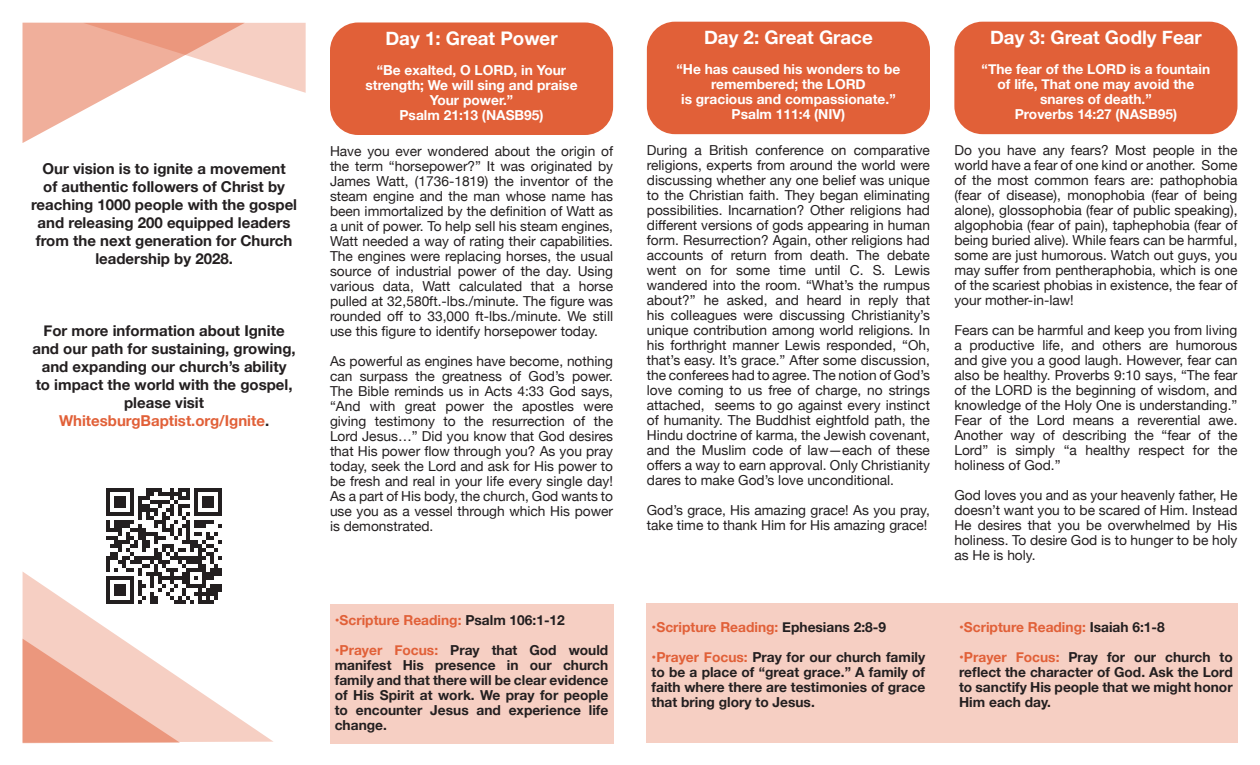
<style>
.page{position:relative;width:1260px;height:765px;background:#fff}
.page>*{position:absolute;margin:0;border:0;box-sizing:border-box;transform-origin:0 0}
.t1{font:700 18.75px "Helvetica Neue";color:#fff}
.t2{font:700 15px/18px "Helvetica Neue";color:#231f20;text-align:center}
.t3{font:700 15px "Helvetica Neue";color:#e16038}
.t4{font:13.75px/15px "Helvetica Neue";color:#231f20;text-align:justify}
.t5{font:700 13.75px/15px "Helvetica Neue";color:#231f20;text-align:justify}
.t6{font:700 13.75px/15px "Helvetica Neue";color:#fff;text-align:center}
.t7{font:700 13.75px "Helvetica Neue";color:#e16038}
.s1{color:#231f20}
.s2{color:#e16038}
</style>
<div class="page">
<svg style="left:23px;top:572px;width:250px;height:170px"></svg>
<svg style="left:23px;top:639px;width:157px;height:104px;background:#f1b6a4"></svg>
<svg style="left:22px;top:23px;width:284px;height:120px"></svg>
<div style="left:330px;top:22px;width:283px;height:113px;background:#e16038;border-radius:28px"></div>
<div style="left:330px;top:604px;width:283px;height:139px;background:#f6cfc3"></div>
<div style="left:647px;top:22px;width:283px;height:112px;background:#e16038;border-radius:28px"></div>
<div style="left:954px;top:22px;width:284px;height:112px;background:#e16038;border-radius:28px"></div>
<div style="left:646px;top:603px;width:592px;height:139px;background:#f6cfc3"></div>
<svg style="left:106px;top:488px;width:116px;height:116px"></svg>
<p class="t2" style="left:31px;top:160px;width:268px">Our vision is to ignite a movement<br>of authentic followers of Christ by reaching 1000 people with the gospel and releasing 200 equipped leaders from the next generation for Church leadership by 2028.</p>
<p class="t2" style="left:32px;top:322px;width:265px">For more information about Ignite and our path for sustaining, growing, and expanding our church’s ability<br>to impact the world with the gospel, please visit</p>
<p class="t3" style="left:59px;top:409px;width:212px">WhitesburgBaptist.org/Ignite<span class="s1">.</span></p>
<p class="t1" style="left:385px;top:23px;width:174px">Day 1: Great Power</p>
<p class="t6" style="left:366px;top:63px;width:214px">“Be exalted, O LORD, in Your strength; We will sing and praise<br>Your power.”</p>
<p class="t6" style="left:399px;top:108px;width:146px">Psalm 21:13 (NASB95)</p>
<p class="t4" style="left:330px;top:145px;width:285px">Have you ever wondered about the origin of the term “horsepower?” It was originated by James Watt, (1736-1819) the inventor of the steam engine and the man whose name has been immortalized by the definition of Watt as a unit of power. To help sell his steam engines, Watt needed a way of rating their capabilities.<br>The engines were replacing horses, the usual source of industrial power of the day. Using various data, Watt calculated that a horse pulled at 32,580ft.-lbs./minute. The figure was rounded off to 33,000 ft-lbs./minute. We still use this figure to identify horsepower today.</p>
<p class="t4" style="left:330px;top:355px;width:285px">As powerful as engines have become, nothing can surpass the greatness of God’s power.<br>The Bible reminds us in Acts 4:33 God says, “And with great power the apostles were giving testimony to the resurrection of the Lord Jesus…” Did you know that God desires that His power flow through you? As you pray today, seek the Lord and ask for His power to be fresh and real in your life every single day!<br>As a part of His body, the church, God wants to use you as a vessel through which His power is demonstrated.</p>
<p class="t7" style="left:335px;top:609px;width:232px">•Scripture Reading: <span class="s1">Psalm 106:1-12</span></p>
<p class="t5" style="left:335px;top:643px;width:275px"><span class="s2">•Prayer Focus:</span> Pray that God would manifest His presence in our church family and that there will be clear evidence of His Spirit at work. We pray for people to encounter Jesus and experience life change.</p>
<p class="t1" style="left:704px;top:23px;width:170px">Day 2: Great Grace</p>
<p class="t6" style="left:677px;top:62px;width:225px">“He has caused his wonders to be</p>
<p class="t6" style="left:711px;top:77px;width:156px">remembered; the LORD</p>
<p class="t6" style="left:681px;top:92px;width:216px">is gracious and compassionate.”</p>
<p class="t6" style="left:732px;top:107px;width:115px">Psalm 111:4 (NIV)</p>
<p class="t4" style="left:647px;top:144px;width:285px">During a British conference on comparative religions, experts from around the world were discussing whether any one belief was unique to the Christian faith. They began eliminating possibilities. Incarnation? Other religions had different versions of gods appearing in human form. Resurrection? Again, other religions had accounts of return from death. The debate went on for some time until C. S. Lewis wandered into the room. “What’s the rumpus about?” he asked, and heard in reply that his colleagues were discussing Christianity’s unique contribution among world religions. In his forthright manner Lewis responded, “Oh, that’s easy. It’s grace.” After some discussion, the conferees had to agree. The notion of God’s love coming to us free of charge, no strings attached, seems to go against every instinct of humanity. The Buddhist eightfold path, the Hindu doctrine of karma, the Jewish covenant, and the Muslim code of law—each of these offers a way to earn approval. Only Christianity dares to make God’s love unconditional.</p>
<p class="t4" style="left:647px;top:504px;width:285px">God’s grace, His amazing grace! As you pray, take time to thank Him for His amazing grace!</p>
<p class="t7" style="left:652px;top:616px;width:236px">•Scripture Reading: <span class="s1">Ephesians 2:8-9</span></p>
<p class="t5" style="left:652px;top:650px;width:275px"><span class="s2">•Prayer Focus:</span> Pray for our church family to be a place of “great grace.” A family of faith where there are testimonies of grace that bring glory to Jesus.</p>
<p class="t1" style="left:990px;top:23px;width:213px">Day 3: Great Godly Fear</p>
<p class="t6" style="left:982px;top:62px;width:230px">“The fear of the LORD is a fountain of life, That one may avoid the</p>
<p class="t6" style="left:1040px;top:92px;width:113px">snares of death.”</p>
<p class="t6" style="left:1015px;top:107px;width:164px">Proverbs 14:27 (NASB95)</p>
<p class="t4" style="left:954px;top:144px;width:285px">Do you have any fears? Most people in the world have a fear of one kind or another. Some of the most common fears are: pathophobia (fear of disease), monophobia (fear of being alone), glossophobia (fear of public speaking), algophobia (fear of pain), taphephobia (fear of being buried alive). While fears can be harmful, some are just humorous. Watch out guys, you may suffer from pentheraphobia, which is one of the scariest phobias in existence, the fear of your mother-in-law!</p>
<p class="t4" style="left:954px;top:324px;width:285px">Fears can be harmful and keep you from living a productive life, and others are humorous and give you a good laugh. However, fear can also be healthy. Proverbs 9:10 says, “The fear of the LORD is the beginning of wisdom, and knowledge of the Holy One is understanding.” Fear of the Lord means a reverential awe.<br>Another way of describing the “fear of the Lord” is simply “a healthy respect for the holiness of God.”</p>
<p class="t4" style="left:954px;top:489px;width:285px">God loves you and as your heavenly father, He doesn’t want you to be scared of Him. Instead He desires that you be overwhelmed by His holiness. To desire God is to hunger to be holy as He is holy.</p>
<p class="t7" style="left:959px;top:616px;width:207px">•Scripture Reading: <span class="s1">Isaiah 6:1-8</span></p>
<p class="t5" style="left:959px;top:650px;width:275px"><span class="s2">•Prayer Focus:</span> Pray for our church to reflect the character of God. Ask the Lord to sanctify His people that we might honor Him each day.</p>
</div>
